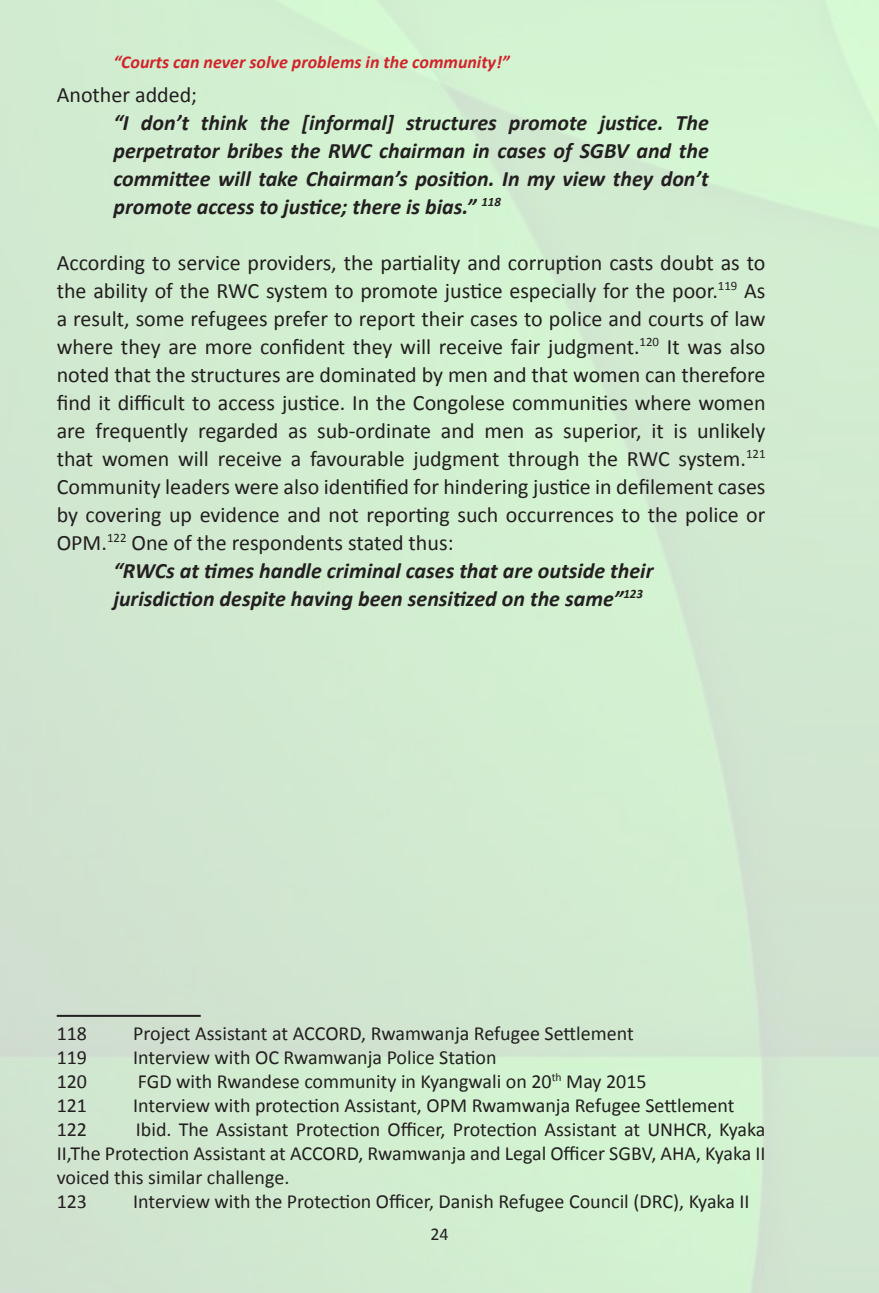
<style>
.page{position:relative;width:879px;height:1293px;background:#fff}
.page>*{position:absolute;margin:0;border:0;box-sizing:border-box;transform-origin:0 0}
.t1{font:22px "Calibri";color:#231f20}
.t2{font:italic 700 22px/28px "Calibri";color:#231f20;text-align:justify}
.t3{font:20px/24px "Calibri";color:#231f20}
.t4{font:italic 700 18px "Calibri";color:#d1232a}
.t5{font:18px "Calibri";color:#231f20}
</style>
<div class="page">
<hr style="left:57px;top:1015px;width:144px;height:2px;background:#231f20">
<p class="t4" style="left:113px;top:51px;width:398px">“Courts can never solve problems in the community!”</p>
<p class="t1" style="left:57px;top:80px;width:142px">Another added;</p>
<p class="t2" style="left:113px;top:108px;width:597px">“I don’t think the [informal] structures promote justice. The perpetrator bribes the RWC chairman in cases of SGBV and the committee will take Chairman’s position. In my view they don’t promote access to justice; there is bias.” <sup>118</sup></p>
<p class="t1" style="left:57px;top:248px;width:710px">According to service providers, the partiality and corruption casts doubt as to</p>
<p class="t1" style="left:57px;top:276px;width:710px">the ability of the RWC system to promote justice especially for the poor.<sup>119</sup> As</p>
<p class="t1" style="left:57px;top:304px;width:710px">a result, some refugees prefer to report their cases to police and courts of law</p>
<p class="t1" style="left:57px;top:332px;width:710px">where they are more confident they will receive fair judgment.<sup>120</sup> It was also</p>
<p class="t1" style="left:57px;top:360px;width:710px">noted that the structures are dominated by men and that women can therefore</p>
<p class="t1" style="left:57px;top:388px;width:710px">find it difficult to access justice. In the Congolese communities where women</p>
<p class="t1" style="left:57px;top:416px;width:710px">are frequently regarded as sub-ordinate and men as superior, it is unlikely</p>
<p class="t1" style="left:57px;top:444px;width:710px">that women will receive a favourable judgment through the RWC system.<sup>121</sup></p>
<p class="t1" style="left:57px;top:472px;width:710px">Community leaders were also identified for hindering justice in defilement cases</p>
<p class="t1" style="left:57px;top:500px;width:710px">by covering up evidence and not reporting such occurrences to the police or</p>
<p class="t1" style="left:57px;top:528px;width:398px">OPM.<sup>122</sup> One of the respondents stated thus:</p>
<p class="t2" style="left:113px;top:556px;width:541px">“RWCs at times handle criminal cases that are outside their</p>
<p class="t2" style="left:113px;top:584px;width:531px">jurisdiction despite having been sensitized on the same”<sup>123</sup></p>
<p class="t3" style="left:57px;top:1021px;width:32px">118</p>
<p class="t3" style="left:133px;top:1021px;width:502px">Project Assistant at ACCORD, Rwamwanja Refugee Settlement</p>
<p class="t3" style="left:57px;top:1045px;width:32px">119</p>
<p class="t3" style="left:133px;top:1045px;width:365px">Interview with OC Rwamwanja Police Station</p>
<p class="t3" style="left:57px;top:1069px;width:32px">120</p>
<p class="t3" style="left:138px;top:1069px;width:510px">FGD with Rwandese community in Kyangwali on 20<sup>th</sup> May 2015</p>
<p class="t3" style="left:57px;top:1093px;width:32px">121</p>
<p class="t3" style="left:133px;top:1093px;width:603px">Interview with protection Assistant, OPM Rwamwanja Refugee Settlement</p>
<p class="t3" style="left:57px;top:1117px;width:32px">122</p>
<p class="t3" style="left:57px;top:1117px;width:710px;text-indent:79px">Ibid. The Assistant Protection Officer, Protection Assistant at UNHCR, Kyaka II,The Protection Assistant at ACCORD, Rwamwanja and Legal Officer SGBV, AHA, Kyaka II voiced this similar challenge.<br>123</p>
<p class="t3" style="left:133px;top:1189px;width:618px">Interview with the Protection Officer, Danish Refugee Council (DRC), Kyaka II</p>
<p class="t5" style="left:430px;top:1223px;width:20px">24</p>
</div>
